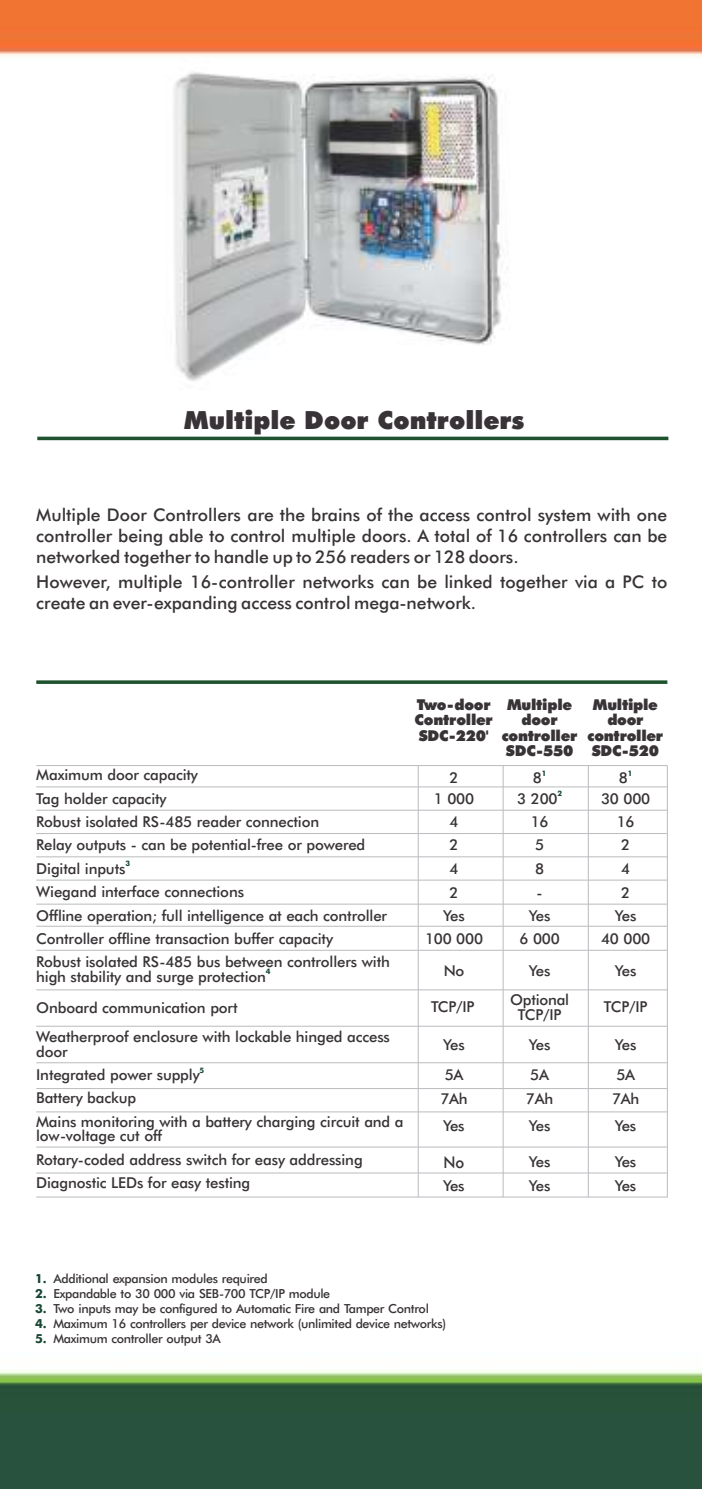
<style>
.page{position:relative;width:702px;height:1489px;background:#fff}
.page>*{position:absolute;margin:0;border:0;box-sizing:border-box;transform-origin:0 0}
.t1{font:900 25px "Futura BT";color:#383336}
.t2{font:500 17.5px/21px "Futura BT";color:#383336;text-align:justify}
.t3{font:500 16px "Futura BT";color:#383336;scale:.93 1}
.t4{font:500 15px/23.2px "Futura BT";letter-spacing:-.01em;color:#383336}
.t5{font:900 15px/15.2px "Futura BT";letter-spacing:-.015em;color:#383336;text-align:center}
.t6{font:500 12.5px "Futura BT";letter-spacing:-.025em;color:#383336}
.t7{font:700 7.5px "Futura BT";color:#174733}
.s1{font-weight:700;color:#174733}
</style>
<div class="page">
<img style="left:0;top:0;width:702px;height:1488px">
<svg style="left:37px;top:436px;width:631px;height:4px;background:#436e50"></svg>
<svg style="left:36px;top:680px;width:631px;height:4px;background:#376545"></svg>
<hr style="left:417px;top:765px;width:2px;height:432px;background:#bdbfc2">
<hr style="left:36px;top:786px;width:631px;height:1px;background:#bdbfc2">
<hr style="left:36px;top:765px;width:631px;height:1px;background:#bdbfc2">
<hr style="left:36px;top:809px;width:631px;height:1px;background:#bdbfc2">
<hr style="left:36px;top:833px;width:631px;height:1px;background:#bdbfc2">
<hr style="left:36px;top:856px;width:631px;height:1px;background:#bdbfc2">
<hr style="left:36px;top:879px;width:631px;height:1px;background:#bdbfc2">
<hr style="left:36px;top:903px;width:631px;height:1px;background:#bdbfc2">
<hr style="left:36px;top:925px;width:631px;height:1px;background:#bdbfc2">
<hr style="left:36px;top:949px;width:631px;height:1px;background:#bdbfc2">
<hr style="left:36px;top:989px;width:631px;height:1px;background:#bdbfc2">
<hr style="left:36px;top:1025px;width:631px;height:1px;background:#bdbfc2">
<hr style="left:36px;top:1062px;width:631px;height:1px;background:#bdbfc2">
<hr style="left:36px;top:1087px;width:631px;height:1px;background:#bdbfc2">
<hr style="left:36px;top:1111px;width:631px;height:1px;background:#bdbfc2">
<hr style="left:36px;top:1146px;width:631px;height:1px;background:#bdbfc2">
<hr style="left:36px;top:1172px;width:631px;height:1px;background:#bdbfc2">
<hr style="left:36px;top:1196px;width:631px;height:1px;background:#bdbfc2">
<hr style="left:502px;top:765px;width:1px;height:432px;background:#bdbfc2">
<hr style="left:666px;top:765px;width:2px;height:432px;background:#bdbfc2">
<hr style="left:587px;top:765px;width:2px;height:432px;background:#bdbfc2">
<h1 class="t1" style="left:184px;top:410px;width:341px">Multiple Door Controllers</h1>
<p class="t2" style="left:36px;top:506px;width:632px">Multiple Door Controllers are the brains of the access control system with one controller being able to control multiple doors. A total of 16 controllers can be networked together to handle up to 256 readers or 128 doors.</p>
<p class="t2" style="left:36px;top:573px;width:632px">However, multiple 16-controller networks can be linked together via a PC to create an ever-expanding access control mega-network.</p>
<p class="t4" style="left:36px;top:764px;width:330px">Maximum door capacity<br>Tag holder capacity<br>Robust isolated RS-485 reader connection<br>Relay outputs - can be potential-free or powered<br>Digital inputs</p>
<p class="t7" style="left:125px;top:860px;width:6px">3</p>
<p class="t4" style="left:36px;top:881px;width:355px">Wiegand interface connections<br>Offline operation; full intelligence at each controller Controller offline transaction buffer capacity<br>Robust isolated RS-485 bus between controllers with</p>
<p class="t4" style="left:36px;top:966px;width:231px">high stability and surge protection</p>
<p class="t7" style="left:266px;top:968px;width:6px">4</p>
<p class="t4" style="left:36px;top:994px;width:355px;line-height:29.5px">Onboard communication port<br>Weatherproof enclosure with lockable hinged access</p>
<p class="t4" style="left:36px;top:1041px;width:165px">door<br>Integrated power supply</p>
<p class="t7" style="left:200px;top:1066px;width:6px">5</p>
<p class="t4" style="left:36px;top:1087px;width:369px">Battery backup<br>Mains monitoring with a battery charging circuit and a</p>
<p class="t4" style="left:36px;top:1125px;width:328px">low-voltage cut off<br>Rotary-coded address switch for easy addressing<br>Diagnostic LEDs for easy testing</p>
<p class="t5" style="left:414px;top:698px;width:80px;text-align:left">Two-door<br>Controller<br>SDC-220'</p>
<p class="t4" style="left:434px;top:768px;width:42px;line-height:20.8px;text-align:center">2<br>1 000</p>
<p class="t4" style="left:425px;top:811px;width:59px;text-align:center">4<br>2<br>4<br>2<br>Yes<br>100 000</p>
<p class="t4" style="left:443px;top:960px;width:22px">No</p>
<p class="t4" style="left:431px;top:996px;width:45px">TCP/IP</p>
<p class="t4" style="left:443px;top:1031px;width:23px;line-height:29.5px">Yes<br>5A</p>
<p class="t4" style="left:440px;top:1088px;width:29px">7Ah</p>
<p class="t4" style="left:443px;top:1115px;width:23px">Yes</p>
<p class="t3" style="left:443px;top:1155px;width:24px">No</p>
<p class="t4" style="left:443px;top:1175px;width:23px">Yes</p>
<p class="t5" style="left:502px;top:698px;width:77px">Multiple door controller<br>SDC-550</p>
<p class="t4" style="left:533px;top:767px;width:11px">8</p>
<p class="t7" style="left:541px;top:770px;width:6px">1</p>
<p class="t4" style="left:517px;top:788px;width:42px">3 200</p>
<p class="t7" style="left:557px;top:790px;width:6px">2</p>
<p class="t4" style="left:519px;top:811px;width:42px;text-align:center">16<br>5<br>8<br>-<br>Yes<br>6 000</p>
<p class="t4" style="left:510px;top:957px;width:60px;line-height:29.2px;text-align:center">Yes<br>Optional</p>
<p class="t4" style="left:518px;top:1001px;width:45px;line-height:29.8px;text-align:center">TCP/IP<br>Yes<br>5A</p>
<p class="t4" style="left:526px;top:1086px;width:29px;line-height:27.2px">7Ah<br>Yes</p>
<p class="t4" style="left:529px;top:1150px;width:23px;line-height:24.2px">Yes<br>Yes</p>
<p class="t5" style="left:587px;top:698px;width:77px">Multiple door controller<br>SDC-520</p>
<p class="t4" style="left:619px;top:767px;width:11px">8</p>
<p class="t7" style="left:627px;top:770px;width:6px">1</p>
<p class="t4" style="left:601px;top:788px;width:51px;text-align:center">30 000<br>16<br>2<br>4<br>2<br>Yes<br>40 000</p>
<p class="t4" style="left:615px;top:960px;width:23px">Yes</p>
<p class="t4" style="left:604px;top:996px;width:45px">TCP/IP</p>
<p class="t4" style="left:615px;top:1031px;width:23px;line-height:29.5px">Yes<br>5A</p>
<p class="t4" style="left:612px;top:1088px;width:29px">7Ah</p>
<p class="t4" style="left:614px;top:1115px;width:23px">Yes</p>
<p class="t4" style="left:614px;top:1150px;width:23px;line-height:24.2px">Yes<br>Yes</p>
<p class="t6" style="left:35px;top:1273px;width:234px"><span class="s1">1.</span> Additional expansion modules required</p>
<p class="t6" style="left:35px;top:1288px;width:296px"><span class="s1">2.</span> Expandable to 30 000 via SEB-700 TCP/IP module</p>
<p class="t6" style="left:35px;top:1303px;width:395px"><span class="s1">3.</span> Two inputs may be configured to Automatic Fire and Tamper Control</p>
<p class="t6" style="left:35px;top:1318px;width:412px"><span class="s1">4.</span> Maximum 16 controllers per device network (unlimited device networks)</p>
<p class="t6" style="left:35px;top:1333px;width:187px"><span class="s1">5.</span> Maximum controller output 3A</p>
</div>
